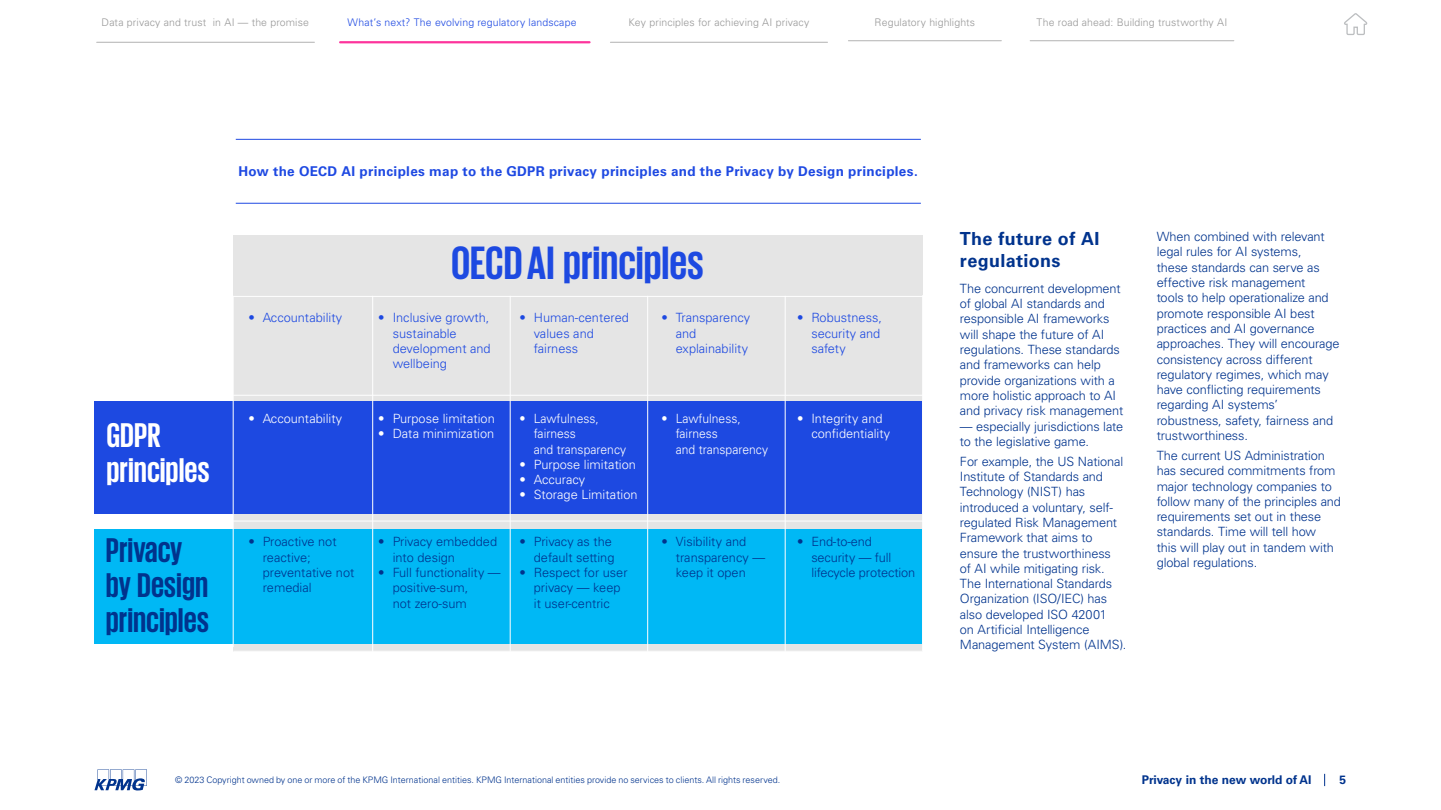
<style>
.page{position:relative;width:1441px;height:810px;background:#fff}
.page>*{position:absolute;margin:0;border:0;box-sizing:border-box;transform-origin:0 0}
.t1{font:700 47.85px "KPMG";color:#1d49e1}
.t2{font:700 35.1px/35.1px "KPMG";color:#01338d}
.t3{font:700 35.1px/35.1px "KPMG";color:#fff}
.t4{font:700 18px/21.6px "Univers LT Std";letter-spacing:.02em;color:#01338d}
.t5{font:700 13.5px "Univers LT Std";letter-spacing:.02em;color:#1e49e2}
.t6{font:300 12.75px/15.3px "Univers LT Std";letter-spacing:-.01em;color:#01338d}
.t7{font:300 12.75px/15.3px "Univers LT Std";color:#1d49e1}
.t8{font:300 12.75px/15.3px "Univers LT Std";color:#fff}
.t9{font:300 12.75px/15.3px "Univers LT Std";color:#fff;scale:.95 1}
.t10{font:700 12px "Univers LT Std";color:#00338d}
.t11{font:300 10.5px "Univers LT Std";letter-spacing:.01em;color:#989898}
.t12{font:300 10.5px "Univers LT Std";letter-spacing:.01em;color:#1e49e2}
.t13{font:300 9px "Univers LT Std";color:#00338d}
</style>
<div class="page">
<div style="left:233px;top:235px;width:689px;height:417px;background:#e5e5e5"></div>
<div style="left:94px;top:401px;width:828px;height:113px;background:#1d49e1"></div>
<div style="left:94px;top:529px;width:828px;height:115px;background:#00b8f5"></div>
<hr style="left:233px;top:296px;width:1px;height:351px;background:#fff">
<hr style="left:372px;top:296px;width:1px;height:356px;background:#fff">
<hr style="left:510px;top:296px;width:1px;height:356px;background:#fff">
<hr style="left:647px;top:296px;width:1px;height:356px;background:#fff">
<hr style="left:784px;top:296px;width:1px;height:356px;background:#fff">
<hr style="left:233px;top:395px;width:690px;height:1px;background:#fff">
<hr style="left:233px;top:296px;width:690px;height:1px;background:#fff">
<hr style="left:233px;top:651px;width:690px;height:1px;background:#fff">
<hr style="left:233px;top:521px;width:690px;height:1px;background:#fff">
<hr style="left:236px;top:139px;width:684px;height:1px;background:#1e49e2">
<hr style="left:236px;top:203px;width:684px;height:1px;background:#1e49e2">
<svg style="left:94px;top:769px;width:53px;height:22px"></svg>
<svg style="left:1324px;top:774px;width:1px;height:12px"></svg>
<svg style="left:1344px;top:13px;width:24px;height:22px"></svg>
<hr style="left:97px;top:42px;width:217px;height:1px;background:#b2b2b2">
<hr style="left:610px;top:42px;width:217px;height:1px;background:#b2b2b2">
<hr style="left:848px;top:40px;width:153px;height:1px;background:#b2b2b2">
<hr style="left:1030px;top:40px;width:203px;height:1px;background:#b2b2b2">
<hr style="left:340px;top:41px;width:249px;height:2px;background:#fd349c">
<p class="t11" style="left:102px;top:16px;width:209px">Data privacy and trust in AI — the promise</p>
<p class="t12" style="left:347px;top:16px;width:230px">What’s next? The evolving regulatory landscape</p>
<p class="t11" style="left:628px;top:16px;width:182px">Key principles for achieving AI privacy</p>
<p class="t11" style="left:874px;top:16px;width:102px">Regulatory highlights</p>
<p class="t11" style="left:1036px;top:16px;width:192px">The road ahead: Building trustworthy AI</p>
<p class="t5" style="left:238px;top:163px;width:680px">How the OECD AI principles map to the GDPR privacy principles and the Privacy by Design principles.</p>
<h1 class="t1" style="left:451px;top:239px;width:254px">OECDAI principles</h1>
<h2 class="t3" style="left:107px;top:416px;width:105px">GDPR principles</h2>
<p class="t7" style="left:392px;top:310px;width:100px;text-indent:-14px">• Inclusive growth, sustainable development and wellbeing</p>
<p class="t7" style="left:534px;top:310px;width:96px;text-indent:-14px">• Human-centered values and fairness</p>
<p class="t7" style="left:248px;top:310px;width:95px">• Accountability</p>
<p class="t7" style="left:675px;top:310px;width:76px;text-indent:-14px">• Transparency and explainability</p>
<p class="t7" style="left:811px;top:310px;width:72px;text-indent:-14px">• Robustness, security and safety</p>
<p class="t8" style="left:248px;top:411px;width:95px">• Accountability</p>
<p class="t9" style="left:675px;top:411px;width:99px;text-indent:-14px">• Lawfulness, fairness<br>and transparency</p>
<p class="t8" style="left:811px;top:411px;width:80px;text-indent:-14px">• Integrity and confidentiality</p>
<p class="t9" style="left:534px;top:411px;width:99px;text-indent:-14px">• Lawfulness, fairness<br>and transparency</p>
<p class="t8" style="left:519px;top:457px;width:118px">• Purpose limitation</p>
<p class="t8" style="left:519px;top:472px;width:67px">• Accuracy</p>
<p class="t8" style="left:519px;top:487px;width:120px">• Storage Limitation</p>
<p class="t8" style="left:378px;top:411px;width:118px">• Purpose limitation</p>
<p class="t8" style="left:378px;top:426px;width:117px">• Data minimization</p>
<h2 class="t2" style="left:106px;top:531px;width:105px">Privacy by Design principles</h2>
<p class="t6" style="left:263px;top:534px;width:93px;text-indent:-14px">• Proactive not reactive; preventative not remedial</p>
<p class="t6" style="left:675px;top:534px;width:91px;text-indent:-14px">• Visibility and transparency — keep it open</p>
<p class="t6" style="left:811px;top:534px;width:105px;text-indent:-14px">• End-to-end security — full lifecycle protection</p>
<p class="t6" style="left:392px;top:534px;width:106px;text-indent:-14px">• Privacy embedded into design</p>
<p class="t6" style="left:392px;top:565px;width:109px;text-indent:-14px">• Full functionality — positive-sum,<br>not zero-sum</p>
<p class="t6" style="left:519px;top:534px;width:96px;text-align:right">• Privacy as the default setting</p>
<p class="t6" style="left:519px;top:565px;width:110px;text-align:center">• Respect for user privacy — keep<br>it user-centric</p>
<h3 class="t4" style="left:959px;top:228px;width:141px">The future of AI regulations</h3>
<p class="t6" style="left:959px;top:281px;width:165px">The concurrent development of global AI standards and responsible AI frameworks will shape the future of AI regulations. These standards and frameworks can help provide organizations with a more holistic approach to AI and privacy risk management</p>
<p class="t6" style="left:959px;top:418px;width:165px">— especially jurisdictions late to the legislative game.</p>
<p class="t6" style="left:959px;top:454px;width:168px">For example, the US National<br>Institute of Standards and<br>Technology (NIST) has introduced a voluntary, self&shy;regulated Risk Management<br>Framework that aims to ensure the trustworthiness<br>of AI while mitigating risk.<br>The International Standards<br>Organization (ISO/IEC) has also developed ISO 42001<br>on Artificial Intelligence<br>Management System (AIMS).</p>
<p class="t6" style="left:1156px;top:229px;width:184px">When combined with relevant legal rules for AI systems,<br>these standards can serve as effective risk management<br>tools to help operationalize and promote responsible AI best practices and AI governance approaches. They will encourage consistency across different regulatory regimes, which may have conflicting requirements regarding AI systems’ robustness, safety, fairness and trustworthiness.</p>
<p class="t6" style="left:1156px;top:448px;width:186px">The current US Administration has secured commitments from major technology companies to follow many of the principles and requirements set out in these standards. Time will tell how<br>this will play out in tandem with global regulations.</p>
<p class="t13" style="left:175px;top:774px;width:606px">© 2023 Copyright owned by one or more of the KPMG International entities. KPMG International entities provide no services to clients. All rights reserved.</p>
<p class="t10" style="left:1141px;top:773px;width:171px">Privacy in the new world of AI</p>
<p class="t10" style="left:1339px;top:773px;width:8px">5</p>
</div>
